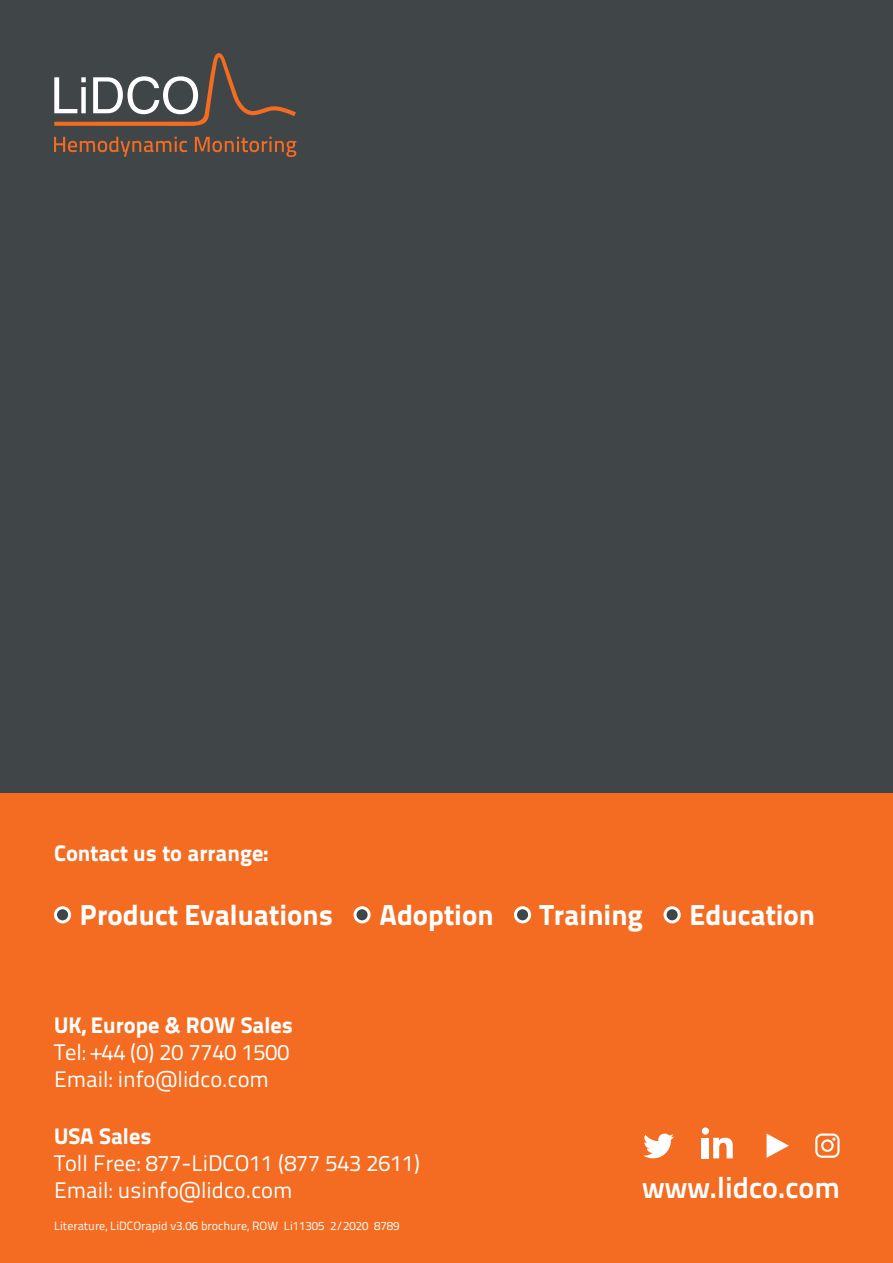
<style>
.page{position:relative;width:893px;height:1263px;background:#404548}
.page>*{position:absolute;margin:0;border:0;box-sizing:border-box;transform-origin:0 0}
.t1{font:30px "Titillium Text 25 L 800 wt";color:#fff}
.t2{font:28.95px "Titillium Text 25 L 999 wt";color:#fff}
.t3{font:22.5px/27px "Titillium Text 25 L 400 wt";color:#fff}
.t4{font:22.5px "Titillium Text 25 L 999 wt";color:#fff}
.t5{font:12px "Titillium Text 25 L 400 wt";color:#fff}
</style>
<div class="page">
<div style="left:0;top:793px;width:893px;height:470px;background:#f36c21"></div>
<div style="left:54px;top:906px;width:17px;height:17px;background:#404548;border:3px solid #fff;border-radius:50%"></div>
<div style="left:353px;top:906px;width:18px;height:17px;background:#404548;border:3px solid #fff;border-radius:50%"></div>
<div style="left:514px;top:906px;width:17px;height:17px;background:#404548;border:3px solid #fff;border-radius:50%"></div>
<div style="left:664px;top:906px;width:17px;height:17px;background:#404548;border:3px solid #fff;border-radius:50%"></div>
<svg style="left:643px;top:1133px;width:31px;height:25px"></svg>
<svg style="left:767px;top:1133px;width:22px;height:25px"></svg>
<div style="left:702px;top:1138px;width:7px;height:20px;background:#fff"></div>
<div style="left:702px;top:1127px;width:7px;height:8px;background:#fff;border-radius:50%"></div>
<svg style="left:713px;top:1138px;width:20px;height:20px"></svg>
<svg style="left:815px;top:1133px;width:24px;height:25px"></svg>
<svg style="left:54px;top:53px;width:242px;height:73px"></svg>
<svg style="left:54px;top:137px;width:133px;height:20px"></svg>
<svg style="left:195px;top:137px;width:101px;height:20px"></svg>
<p class="t4" style="left:54px;top:836px;width:216px">Contact us to arrange:</p>
<p class="t2" style="left:80px;top:892px;width:255px">Product Evaluations</p>
<p class="t2" style="left:379px;top:892px;width:116px">Adoption</p>
<p class="t2" style="left:540px;top:892px;width:105px">Training</p>
<p class="t2" style="left:689px;top:892px;width:127px">Education</p>
<p class="t4" style="left:54px;top:1008px;width:241px">UK, Europe &amp; ROW Sales</p>
<p class="t3" style="left:54px;top:1038px;width:237px">Tel: +44 (0) 20 7740 1500<br>Email: info@lidco.com</p>
<p class="t4" style="left:54px;top:1118px;width:99px">USA Sales</p>
<p class="t3" style="left:54px;top:1148px;width:368px">Toll Free: 877-LiDCO11 (877 543 2611)<br>Email: usinfo@lidco.com</p>
<p class="t5" style="left:54px;top:1216px;width:347px">Literature, LiDCOrapid v3.06 brochure, ROW Li11305 2/2020 8789</p>
<h1 class="t1" style="left:642px;top:1165px;width:199px">www.lidco.com</h1>
</div>
